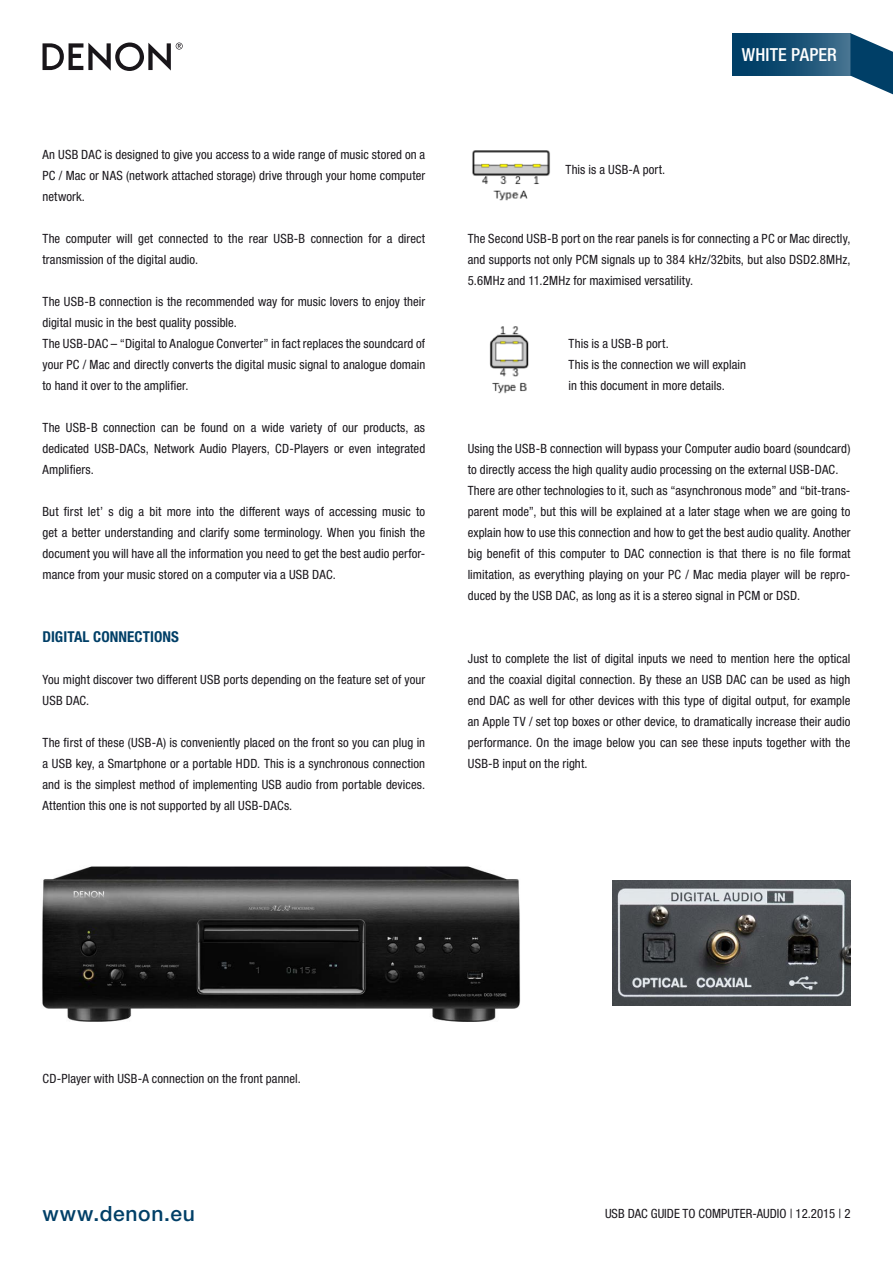
<style>
.page{position:relative;width:893px;height:1263px;background:#fff}
.page>*{position:absolute;margin:0;border:0;box-sizing:border-box;transform-origin:0 0}
.t1{font:500 21px "Helvetica Neue LTW1 G";letter-spacing:.03em;color:#003f67}
.t2{font:500 condensed 18px "Helvetica Neue LTW1 G";letter-spacing:.005em;color:#fff}
.t3{font:700 condensed 15px "Helvetica Neue LTW1 G";letter-spacing:.01em;color:#003f67}
.t4{font:condensed 12.75px/21px "Helvetica Neue LTW1 G";letter-spacing:.005em;color:#1a171c;text-align:justify}
</style>
<div class="page">
<svg style="left:43px;top:43px;width:140px;height:28px"></svg>
<svg style="left:850px;top:33px;width:43px;height:62px"></svg>
<div style="left:732px;top:33px;width:118px;height:43px;background:linear-gradient(to right,#00355f,#3e6d8b)"></div>
<img style="left:489px;top:326px;width:40px;height:68px">
<img style="left:612px;top:880px;width:238px;height:125px">
<img style="left:42px;top:866px;width:479px;height:156px">
<img style="left:472px;top:150px;width:78px;height:51px">
<p class="t4" style="left:43px;top:144px;width:384px">An USB DAC is designed to give you access to a wide range of music stored on a PC / Mac or NAS (network attached storage) drive through your home computer network.</p>
<p class="t4" style="left:43px;top:228px;width:384px">The computer will get connected to the rear USB-B connection for a direct transmission of the digital audio.</p>
<p class="t4" style="left:43px;top:291px;width:384px;text-align:left">The USB-B connection is the recommended way for music lovers to enjoy their digital music in the best quality possible.<br>The USB-DAC – “Digital to Analogue Converter” in fact replaces the soundcard of your PC / Mac and directly converts the digital music signal to analogue domain to hand it over to the amplifier.</p>
<p class="t4" style="left:43px;top:417px;width:384px">The USB-B connection can be found on a wide variety of our products, as dedicated USB-DACs, Network Audio Players, CD-Players or even integrated Amplifiers.</p>
<p class="t4" style="left:43px;top:501px;width:384px">But first let’ s dig a bit more into the different ways of accessing music to get a better understanding and clarify some terminology. When you finish the document you will have all the information you need to get the best audio perfor&shy;mance from your music stored on a computer via a USB DAC.</p>
<p class="t3" style="left:43px;top:628px;width:138px">DIGITAL CONNECTIONS</p>
<p class="t4" style="left:43px;top:669px;width:384px">You might discover two different USB ports depending on the feature set of your<br>USB DAC.</p>
<p class="t4" style="left:43px;top:732px;width:384px">The first of these (USB-A) is conveniently placed on the front so you can plug in a USB key, a Smartphone or a portable HDD. This is a synchronous connection and is the simplest method of implementing USB audio from portable devices.<br>Attention this one is not supported by all USB-DACs.</p>
<p class="t4" style="left:566px;top:159px;width:101px">This is a USB-A port.</p>
<h2 class="t2" style="left:742px;top:43px;width:96px">WHITE PAPER</h2>
<p class="t4" style="left:468px;top:228px;width:384px">The Second USB-B port on the rear panels is for connecting a PC or Mac directly, and supports not only PCM signals up to 384 kHz/32bits, but also DSD2.8MHz, 5.6MHz and 11.2MHz for maximised versatility.</p>
<p class="t4" style="left:569px;top:333px;width:179px;text-align:left">This is a USB-B port.<br>This is the connection we will explain in this document in more details.</p>
<p class="t4" style="left:468px;top:438px;width:384px;text-align:left">Using the USB-B connection will bypass your Computer audio board (soundcard) to directly access the high quality audio processing on the external USB-DAC.<br>There are other technologies to it, such as “asynchronous mode” and “bit-trans&shy;parent mode”, but this will be explained at a later stage when we are going to explain how to use this connection and how to get the best audio quality. Another big benefit of this computer to DAC connection is that there is no file format limitation, as everything playing on your PC / Mac media player will be repro&shy;duced by the USB DAC, as long as it is a stereo signal in PCM or DSD.</p>
<p class="t4" style="left:468px;top:648px;width:384px">Just to complete the list of digital inputs we need to mention here the optical and the coaxial digital connection. By these an USB DAC can be used as high end DAC as well for other devices with this type of digital output, for example an Apple TV / set top boxes or other device, to dramatically increase their audio performance. On the image below you can see these inputs together with the USB-B input on the right.</p>
<p class="t4" style="left:43px;top:1068px;width:260px">CD-Player with USB-A connection on the front pannel.</p>
<h1 class="t1" style="left:43px;top:1200px;width:154px">www.denon.eu</h1>
<p class="t4" style="left:605px;top:1203px;width:247px">USB DAC GUIDE TO COMPUTER-AUDIO | 12.2015 | 2</p>
</div>
